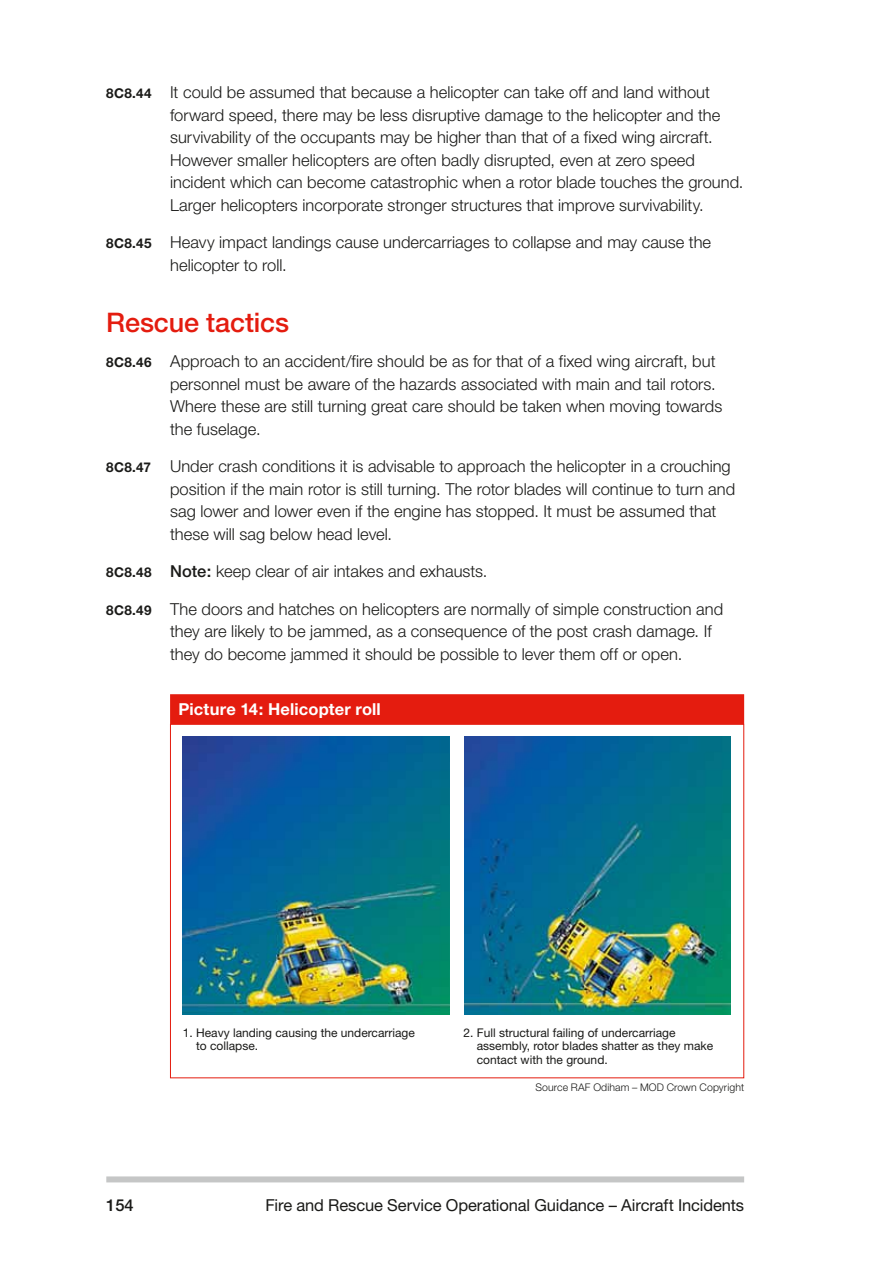
<style>
.page{position:relative;width:893px;height:1263px;background:#fff}
.page>*{position:absolute;margin:0;border:0;box-sizing:border-box;transform-origin:0 0}
.t1{font:500 27px "Helvetica Neue";letter-spacing:-.005em;color:#e41c0f}
.t2{font:300 16.5px/22.5px "Helvetica Neue";color:#1a1a18}
.t3{font:16.5px "Helvetica Neue";letter-spacing:-.01em;color:#1a1a18}
.t4{font:700 16.5px "Helvetica Neue";letter-spacing:.01em;color:#fff}
.t5{font:500 16.5px "Helvetica Neue";color:#1a1a18}
.t6{font:12px/13.5px "Helvetica Neue";color:#1a1a18}
.t7{font:300 10.5px "Helvetica Neue";letter-spacing:.01em;color:#1a1a18}
.s1{font-weight:700;font-size:13.5px}
.s2{font-weight:500}
</style>
<div class="page">
<div style="left:106px;top:1176px;width:638px;height:6px;background:#c5c6c6"></div>
<img style="left:183px;top:737px;width:266px;height:277px">
<img style="left:465px;top:737px;width:265px;height:277px">
<div style="left:170px;top:694px;width:574px;height:30px;background:#e41c0f"></div>
<p class="t2" style="left:170px;top:81px;width:575px;text-indent:-64px"><span class="s1">8C8.44</span> It could be assumed that because a helicopter can take off and land without forward speed, there may be less disruptive damage to the helicopter and the survivability of the occupants may be higher than that of a fixed wing aircraft.<br>However smaller helicopters are often badly disrupted, even at zero speed incident which can become catastrophic when a rotor blade touches the ground.<br>Larger helicopters incorporate stronger structures that improve survivability.</p>
<p class="t2" style="left:170px;top:231px;width:543px;text-indent:-64px"><span class="s1">8C8.45</span> Heavy impact landings cause undercarriages to collapse and may cause the helicopter to roll.</p>
<h1 class="t1" style="left:106px;top:306px;width:184px">Rescue tactics</h1>
<p class="t2" style="left:170px;top:350px;width:554px;text-indent:-64px"><span class="s1">8C8.46</span> Approach to an accident/fire should be as for that of a fixed wing aircraft, but personnel must be aware of the hazards associated with main and tail rotors.<br>Where these are still turning great care should be taken when moving towards the fuselage.</p>
<p class="t2" style="left:170px;top:455px;width:567px;text-indent:-64px"><span class="s1">8C8.47</span> Under crash conditions it is advisable to approach the helicopter in a crouching position if the main rotor is still turning. The rotor blades will continue to turn and sag lower and lower even if the engine has stopped. It must be assumed that these will sag below head level.</p>
<p class="t2" style="left:106px;top:560px;width:383px"><span class="s1">8C8.48</span> <span class="s2">Note:</span> keep clear of air intakes and exhausts.</p>
<p class="t2" style="left:170px;top:597px;width:555px;text-indent:-64px"><span class="s1">8C8.49</span> The doors and hatches on helicopters are normally of simple construction and they are likely to be jammed, as a consequence of the post crash damage. If they do become jammed it should be possible to lever them off or open.</p>
<p class="t4" style="left:179px;top:699px;width:204px">Picture 14: Helicopter roll</p>
<p class="t6" style="left:196px;top:1025px;width:220px;text-indent:-13px">1. Heavy landing causing the undercarriage to collapse.</p>
<p class="t6" style="left:477px;top:1025px;width:238px;text-indent:-13px">2. Full structural failing of undercarriage assembly, rotor blades shatter as they make contact with the ground.</p>
<p class="t7" style="left:536px;top:1081px;width:210px">Source RAF Odiham – MOD Crown Copyright</p>
<p class="t5" style="left:106px;top:1195px;width:29px">154</p>
<p class="t3" style="left:265px;top:1195px;width:480px">Fire and Rescue Service Operational Guidance – Aircraft Incidents</p>
</div>
